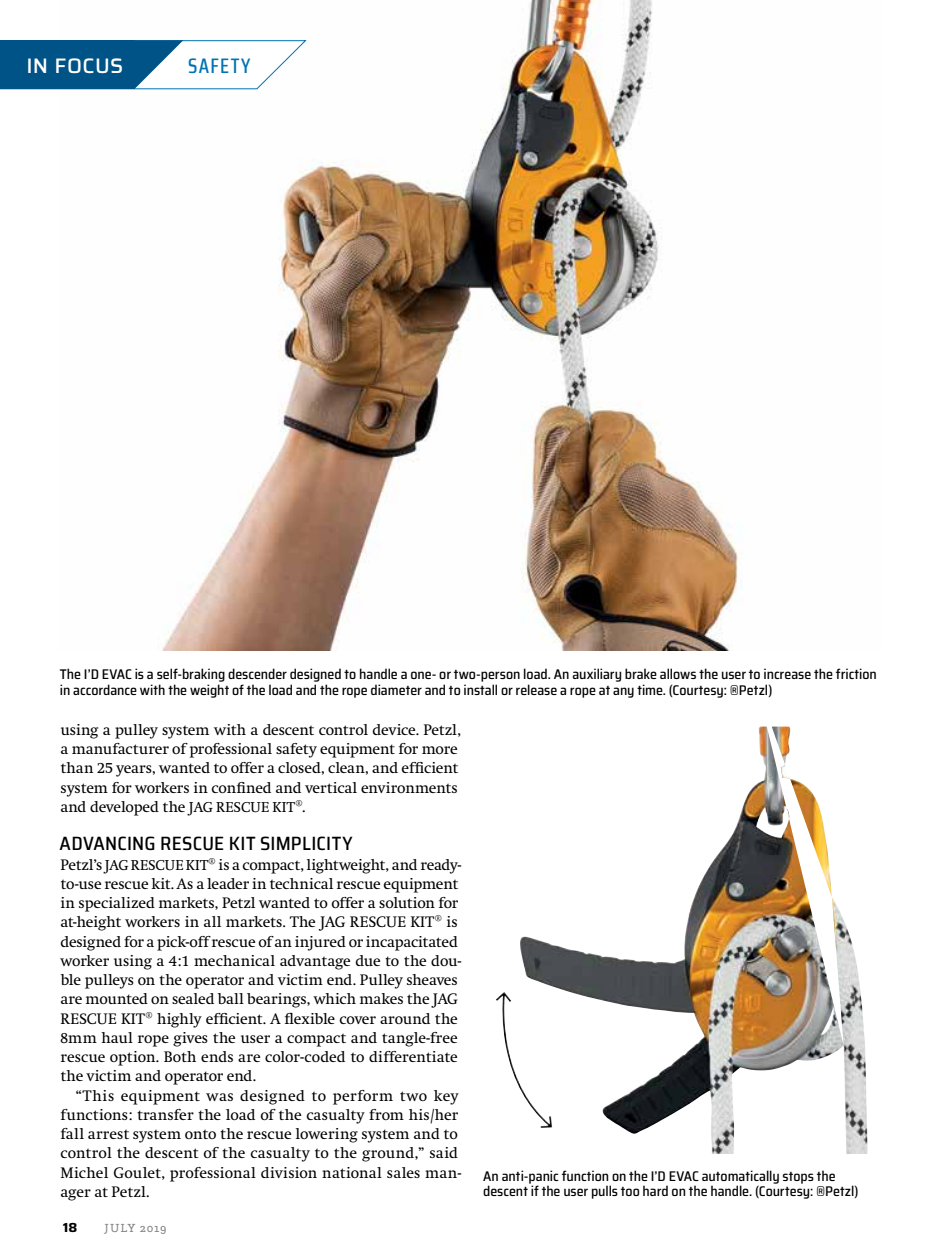
<style>
.page{position:relative;width:945px;height:1260px;background:#fff}
.page>*{position:absolute;margin:0;border:0;box-sizing:border-box;transform-origin:0 0}
.t1{font:500 21px "Saira";letter-spacing:.025em;color:#fff}
.t2{font:500 21px "Saira Condensed";letter-spacing:.06em;color:#0073b3}
.t3{font:500 semi-condensed 19.25px "Saira";letter-spacing:.015em;color:#000}
.t4{font:15.75px/19.2px "Swift";letter-spacing:-.005em;color:#000}
.t5{font:500 semi-condensed 14px/15.8px "Saira";letter-spacing:-.005em;color:#000}
.t6{font:700 13.12px "Saira";color:#000}
.t7{font:12.25px "Questa Slab";letter-spacing:.065em;color:#808285}
.s1{font-size:14.88px}
</style>
<div class="page">
<img style="left:162px;top:0;width:580px;height:650px">
<img style="left:518px;top:727px;width:273px;height:427px">
<svg style="left:0;top:40px;width:308px;height:50px"></svg>
<h1 class="t1" style="left:26px;top:50px;width:98px">IN FOCUS</h1>
<h1 class="t2" style="left:188px;top:50px;width:64px">SAFETY</h1>
<p class="t5" style="left:60px;top:666px;width:819px">The I’D EVAC is a self-braking descender designed to handle a one- or two-person load. An auxiliary brake allows the user to increase the friction in accordance with the weight of the load and the rope diameter and to install or release a rope at any time. (Courtesy: ®Petzl)</p>
<p class="t4" style="left:60px;top:720px;width:402px">using a pulley system with a descent control device. Petzl, a manufacturer of professional safety equipment for more than 25 years, wanted to offer a closed, clean, and efficient system for workers in confined and vertical environments and developed the <span class="s1">JAG RESCUE KIT</span>®.</p>
<p class="t3" style="left:60px;top:829px;width:294px">ADVANCING RESCUE KIT SIMPLICITY</p>
<p class="t4" style="left:60px;top:855px;width:403px">Petzl’s <span class="s1">JAG RESCUE KIT</span>® is a compact, lightweight, and ready&shy;to-use rescue kit. As a leader in technical rescue equipment in specialized markets, Petzl wanted to offer a solution for at-height workers in all markets. The JAG RESCUE KIT® is designed for a pick-off rescue of an injured or incapacitated worker using a 4:1 mechanical advantage due to the dou&shy;ble pulleys on the operator and victim end. Pulley sheaves are mounted on sealed ball bearings, which makes the JAG RESCUE KIT® highly efficient. A flexible cover around the 8mm haul rope gives the user a compact and tangle-free rescue option. Both ends are color-coded to differentiate the victim and operator end.</p>
<p class="t4" style="left:60px;top:1086px;width:402px;text-indent:15px">“This equipment was designed to perform two key functions: transfer the load of the casualty from his/her fall arrest system onto the rescue lowering system and to control the descent of the casualty to the ground,” said Michel Goulet, professional division national sales man&shy;ager at Petzl.</p>
<p class="t6" style="left:63px;top:1218px;width:16px">18</p>
<p class="t7" style="left:105px;top:1220px;width:64px">JULY 2019</p>
<p class="t5" style="left:483px;top:1168px;width:377px">An anti-panic function on the I’D EVAC automatically stops the descent if the user pulls too hard on the handle. (Courtesy: ®Petzl)</p>
</div>
